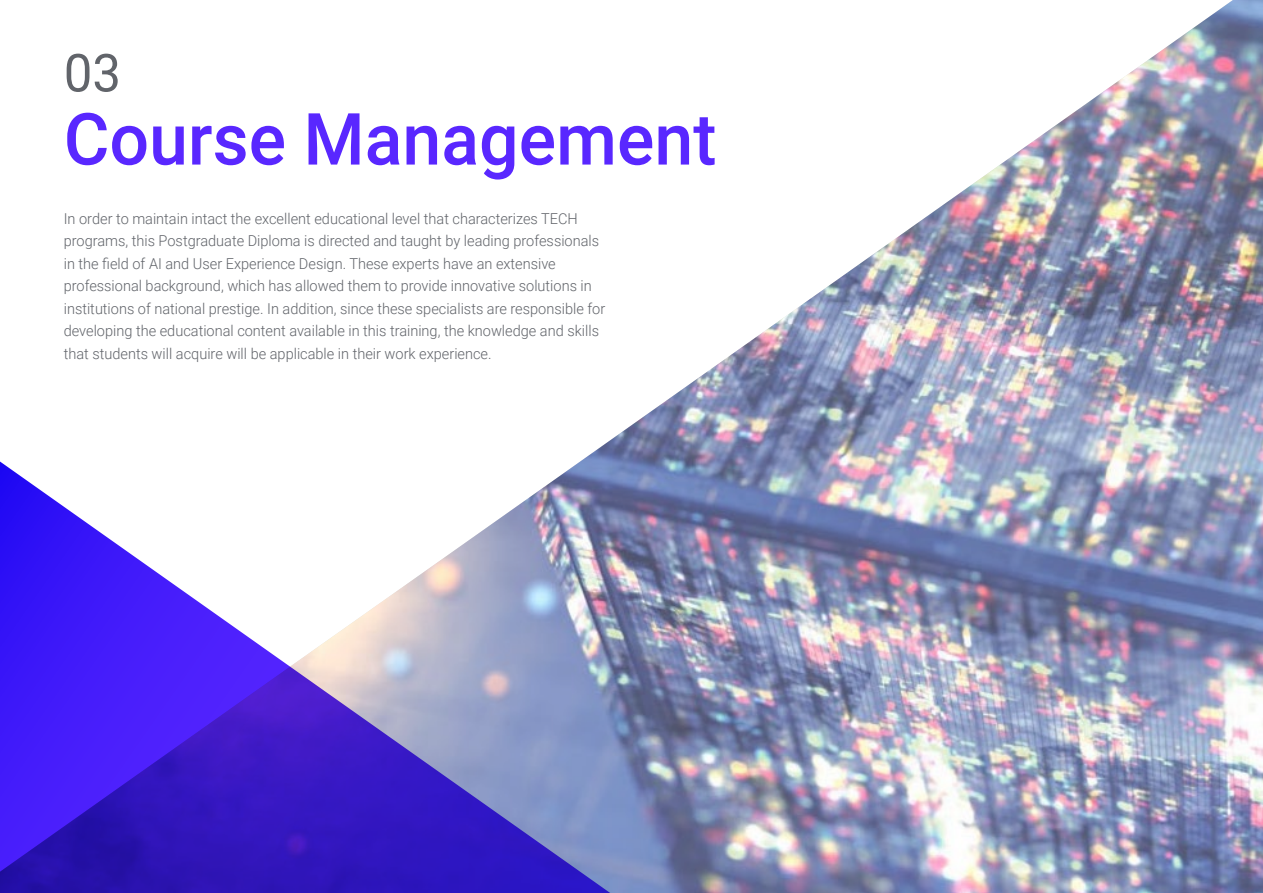
<style>
.page{position:relative;width:1263px;height:893px;background:#fff}
.page>*{position:absolute;margin:0;border:0;box-sizing:border-box;transform-origin:0 0}
.t1{font:500 72px "Roboto";color:#5927ff}
.t2{font:52.5px "Roboto";color:#61646a}
.t3{font:300 15px/22.5px "Roboto";color:#61646a}
</style>
<div class="page">
<img style="left:602px;top:0;width:661px;height:893px">
<svg style="left:0;top:446px;width:640px;height:447px"></svg>
<h2 class="t2" style="left:64px;top:36px;width:59px">03</h2>
<h1 class="t1" style="left:64px;top:89px;width:654px">Course Management</h1>
<p class="t3" style="left:64px;top:207px;width:543px">In order to maintain intact the excellent educational level that characterizes TECH programs, this Postgraduate Diploma is directed and taught by leading professionals in the field of AI and User Experience Design. These experts have an extensive professional background, which has allowed them to provide innovative solutions in institutions of national prestige. In addition, since these specialists are responsible for developing the educational content available in this training, the knowledge and skills that students will acquire will be applicable in their work experience.</p>
</div>
